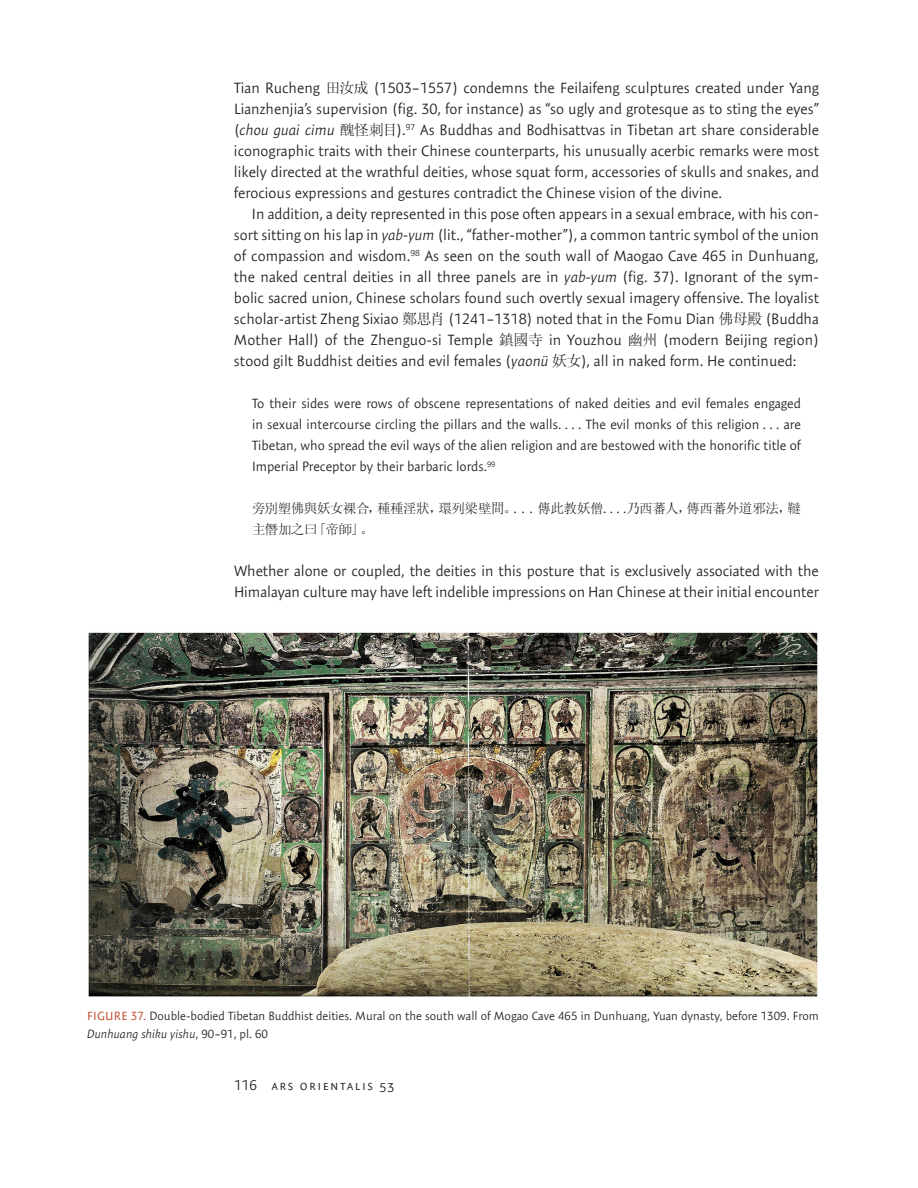
<style>
.page{position:relative;width:918px;height:1188px;background:#fff}
.page>*{position:absolute;margin:0;border:0;box-sizing:border-box;transform-origin:0 0}
.t1{font:300 15px/21px "Expo Sans Pro";color:#231f20;text-align:justify}
.t2{font:300 14.25px "Expo Sans Pro";letter-spacing:.1em;color:#231f20}
.t3{font:300 13.5px/21px "Expo Sans Pro";color:#231f20;text-align:justify}
.t4{font:13.5px/21px "Sim Sun";letter-spacing:-.03em;color:#231f20}
.t5{font:300 12px/18px "Expo Sans Pro";color:#231f20}
.s1{font-family:"Sim Sun";font-weight:400}
.s2{font-style:italic}
.s3{font-family:"Expo Sans Pro";font-weight:300}
.s4{font-weight:400;color:#c25437}
</style>
<div class="page">
<img style="left:88px;top:632px;width:730px;height:365px">
<p class="t1" style="left:234px;top:77px;width:587px">Tian Rucheng <span class="s1">田汝成</span> (1503–1557) condemns the Feilaifeng sculptures created under Yang Lianzhenjia’s supervision (fig. 30, for instance) as “so ugly and grotesque as to sting the eyes” (<span class="s2">chou guai cimu</span> <span class="s1">醜怪刺目</span>).<sup>97</sup> As Buddhas and Bodhisattvas in Tibetan art share considerable iconographic traits with their Chinese counterparts, his unusually acerbic remarks were most likely directed at the wrathful deities, whose squat form, accessories of skulls and snakes, and ferocious expressions and gestures contradict the Chinese vision of the divine.</p>
<p class="t1" style="left:234px;top:203px;width:587px;text-indent:18px">In addition, a deity represented in this pose often appears in a sexual embrace, with his con&shy;sort sitting on his lap in <span class="s2">yab-yum</span> (lit., “father-mother”), a common tantric symbol of the union of compassion and wisdom.<sup>98</sup> As seen on the south wall of Maogao Cave 465 in Dunhuang, the naked central deities in all three panels are in <span class="s2">yab-yum</span> (fig. 37). Ignorant of the sym&shy;bolic sacred union, Chinese scholars found such overtly sexual imagery offensive. The loyalist scholar-artist Zheng Sixiao <span class="s1">鄭思肖</span> (1241–1318) noted that in the Fomu Dian <span class="s1">佛母殿</span> (Buddha Mother Hall) of the Zhenguo-si Temple <span class="s1">鎮國寺</span> in Youzhou <span class="s1">幽州</span> (modern Beijing region) stood gilt Buddhist deities and evil females (<span class="s2">yaonü</span> <span class="s1">妖女</span>), all in naked form. He continued:</p>
<p class="t3" style="left:252px;top:393px;width:551px">To their sides were rows of obscene representations of naked deities and evil females engaged in sexual intercourse circling the pillars and the walls. . . . The evil monks of this religion . . . are Tibetan, who spread the evil ways of the alien religion and are bestowed with the honorific title of Imperial Preceptor by their barbaric lords.<sup>99</sup></p>
<p class="t4" style="left:252px;top:498px;width:551px">旁別塑佛與妖女裸合，種種淫狀，環列梁壁間。<span class="s3">. . .</span> 傳此教妖僧<span class="s3">. . . .</span>乃西蕃人，傳西蕃外道邪法，韃主僭加之曰「帝師」。</p>
<p class="t1" style="left:234px;top:560px;width:587px">Whether alone or coupled, the deities in this posture that is exclusively associated with the<br>Himalayan culture may have left indelible impressions on Han Chinese at their initial encounter</p>
<p class="t5" style="left:87px;top:1007px;width:733px"><span class="s4">FIGURE 37.</span> Double-bodied Tibetan Buddhist deities. Mural on the south wall of Mogao Cave 465 in Dunhuang, Yuan dynasty, before 1309. From<br><span class="s2">Dunhuang shiku yishu</span>, 90–91, pl. 60</p>
<p class="t2" style="left:234px;top:1077px;width:162px">116 Ars Orientalis 53</p>
</div>
